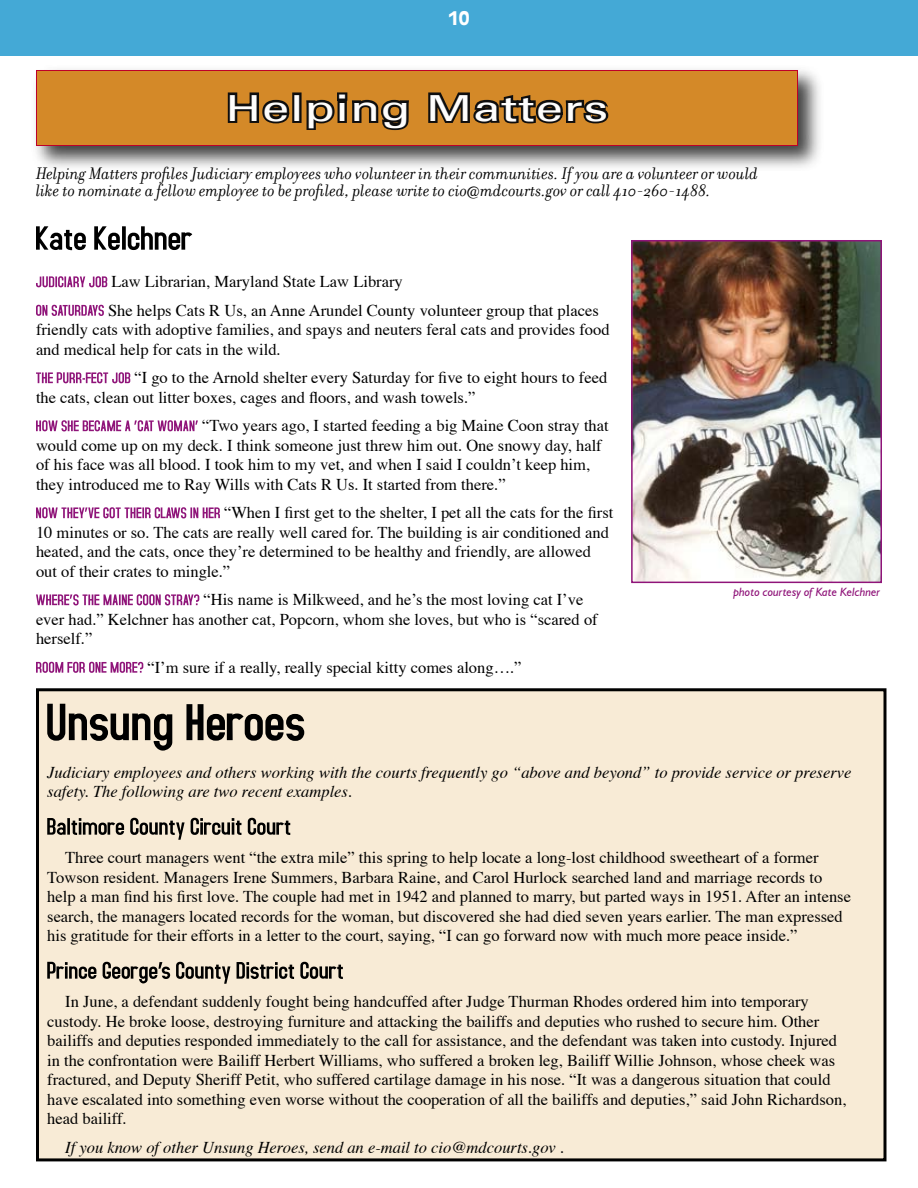
<style>
.page{position:relative;width:918px;height:1188px;background:#fff}
.page>*{position:absolute;margin:0;border:0;box-sizing:border-box;transform-origin:0 0}
.t1{font:36px "Univers";letter-spacing:.02em;color:#fefdfc;scale:1.36 1}
.t2{font:italic 18px/16.5px "Filosofia";color:#000}
.t3{font:700 18px "Antique Olive";color:#fff;scale:.9 1}
.t4{font:16.5px/19.5px "Times";color:#000}
.t5{font:italic 16.5px/19.5px "Times";color:#000}
.t6{font:italic 12px "Humanist 521 BT";color:#8f1479}
</style>
<div class="page">
<div style="left:0;top:0;width:918px;height:55px;background:#44a9d6"></div>
<div style="left:38px;top:690px;width:847px;height:470px;background:#f8ebd6"></div>
<div style="left:36px;top:688px;width:850px;height:473px;border:3px solid #000"></div>
<svg style="left:36px;top:226px;width:156px;height:24px"></svg>
<svg style="left:36px;top:276px;width:71px;height:11px"></svg>
<svg style="left:36px;top:305px;width:68px;height:11px"></svg>
<svg style="left:36px;top:372px;width:94px;height:11px"></svg>
<svg style="left:36px;top:420px;width:162px;height:11px"></svg>
<svg style="left:36px;top:507px;width:184px;height:11px"></svg>
<svg style="left:36px;top:594px;width:163px;height:11px"></svg>
<svg style="left:36px;top:662px;width:107px;height:11px"></svg>
<div style="left:32px;top:65px;width:792px;height:106px;background:#000;opacity:.75"></div>
<div style="left:36px;top:70px;width:762px;height:76px;background:#d48928"></div>
<svg style="left:227px;top:92px;width:63px;height:32px"></svg>
<div style="left:292px;top:92px;width:10px;height:31px;border:5px solid #0f0e0e"></div>
<svg style="left:306px;top:92px;width:103px;height:39px"></svg>
<svg style="left:428px;top:92px;width:181px;height:32px"></svg>
<div style="left:36px;top:70px;width:762px;height:76px;border:1px solid #be0029"></div>
<svg style="left:47px;top:704px;width:257px;height:47px"></svg>
<svg style="left:47px;top:818px;width:243px;height:22px"></svg>
<svg style="left:47px;top:962px;width:296px;height:22px"></svg>
<img style="left:634px;top:243px;width:245px;height:337px">
<div style="left:631px;top:240px;width:251px;height:343px;border:2px solid #8f1479"></div>
<p class="t3" style="left:448px;top:6px;width:25px">10</p>
<h1 class="t1" style="left:226px;top:87px;width:283px">Helping Matters</h1>
<p class="t2" style="left:36px;top:166px;width:724px">Helping Matters profiles Judiciary employees who volunteer in their communities. If you are a volunteer or would like to nominate a fellow employee to be profiled, please write to cio@mdcourts.gov or call 410-260-1488.</p>
<p class="t4" style="left:108px;top:266px;width:492px;line-height:28.5px">Law Librarian, Maryland State Law Library<br>She helps Cats R Us, an Anne Arundel County volunteer group that places</p>
<p class="t4" style="left:36px;top:318px;width:575px">friendly cats with adoptive families, and spays and neuters feral cats and provides food and medical help for cats in the wild.</p>
<p class="t4" style="left:36px;top:366px;width:573px;text-indent:98px">“I go to the Arnold shelter every Saturday for five to eight hours to feed the cats, clean out litter boxes, cages and floors, and wash towels.”</p>
<p class="t4" style="left:36px;top:414px;width:574px;text-indent:166px">“Two years ago, I started feeding a big Maine Coon stray that would come up on my deck. I think someone just threw him out. One snowy day, half of his face was all blood. I took him to my vet, and when I said I couldn’t keep him, they introduced me to Ray Wills with Cats R Us. It started from there.”</p>
<p class="t4" style="left:36px;top:501px;width:579px;text-indent:188px">“When I first get to the shelter, I pet all the cats for the first 10 minutes or so. The cats are really well cared for. The building is air conditioned and heated, and the cats, once they’re determined to be healthy and friendly, are allowed out of their crates to mingle.”</p>
<p class="t4" style="left:36px;top:588px;width:563px;text-indent:167px">“His name is Milkweed, and he’s the most loving cat I’ve ever had.” Kelchner has another cat, Popcorn, whom she loves, but who is “scared of herself.”</p>
<p class="t4" style="left:147px;top:656px;width:376px">“I’m sure if a really, really special kitty comes along….”</p>
<p class="t6" style="left:734px;top:585px;width:148px">photo courtesy of Kate Kelchner</p>
<p class="t5" style="left:47px;top:761px;width:806px">Judiciary employees and others working with the courts frequently go “above and beyond” to provide service or preserve safety. The following are two recent examples.</p>
<p class="t4" style="left:47px;top:846px;width:805px;text-indent:18px">Three court managers went “the extra mile” this spring to help locate a long-lost childhood sweetheart of a former Towson resident. Managers Irene Summers, Barbara Raine, and Carol Hurlock searched land and marriage records to help a man find his first love. The couple had met in 1942 and planned to marry, but parted ways in 1951. After an intense search, the managers located records for the woman, but discovered she had died seven years earlier. The man expressed his gratitude for their efforts in a letter to the court, saying, “I can go forward now with much more peace inside.”</p>
<p class="t4" style="left:47px;top:990px;width:801px;text-indent:18px">In June, a defendant suddenly fought being handcuffed after Judge Thurman Rhodes ordered him into temporary custody. He broke loose, destroying furniture and attacking the bailiffs and deputies who rushed to secure him. Other bailiffs and deputies responded immediately to the call for assistance, and the defendant was taken into custody. Injured in the confrontation were Bailiff Herbert Williams, who suffered a broken leg, Bailiff Willie Johnson, whose cheek was fractured, and Deputy Sheriff Petit, who suffered cartilage damage in his nose. “It was a dangerous situation that could have escalated into something even worse without the cooperation of all the bailiffs and deputies,” said John Richardson, head bailiff.</p>
<p class="t5" style="left:65px;top:1136px;width:500px">If you know of other Unsung Heroes, send an e-mail to cio@mdcourts.gov .</p>
</div>
